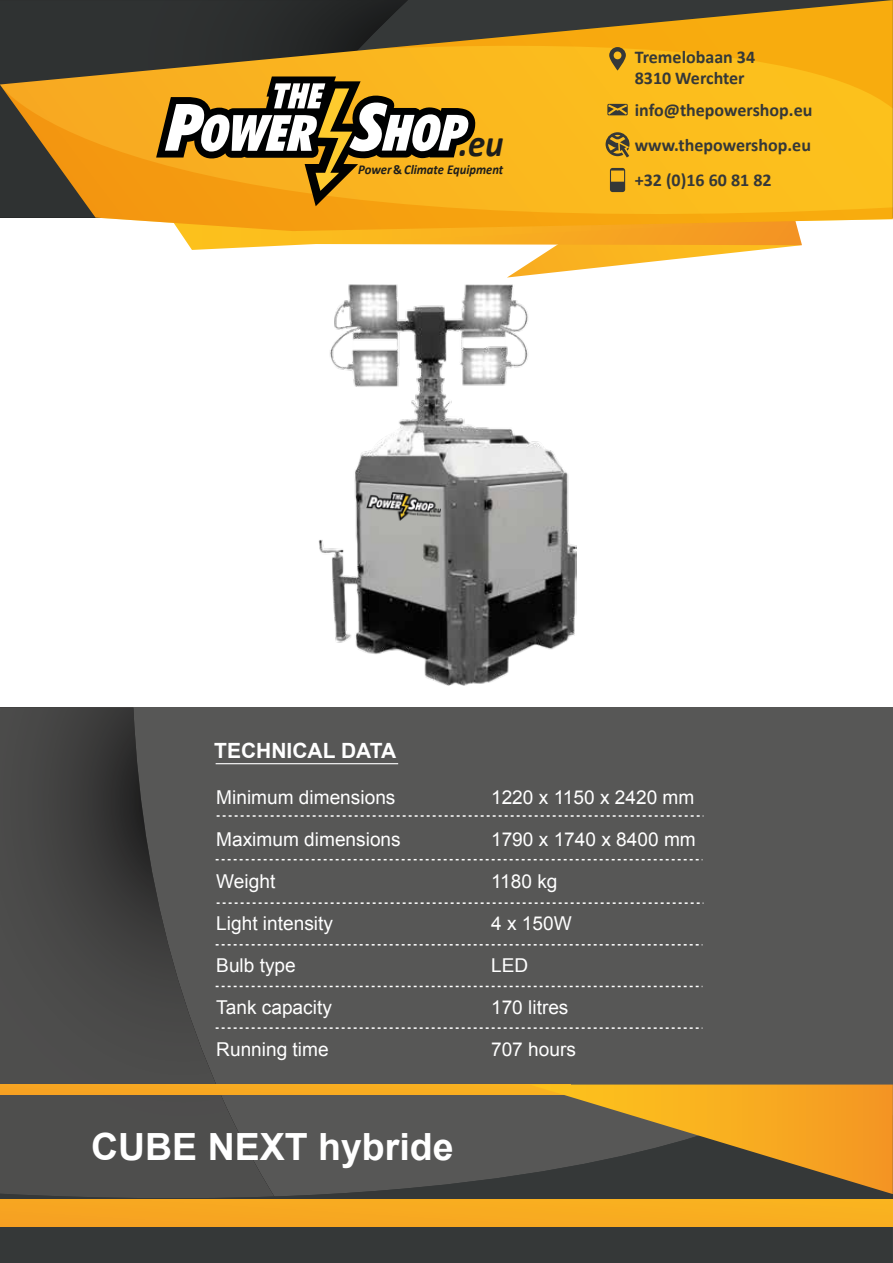
<style>
.page{position:relative;width:893px;height:1263px;background:#fff}
.page>*{position:absolute;margin:0;border:0;box-sizing:border-box;transform-origin:0 0}
.t1{font:italic 700 37.65px "Calibri";color:#1d1d1b;scale:.93 1}
.t2{font:700 37.5px "Arial";color:#fff}
.t3{font:700 21px "Arial";color:#fff}
.t4{font:19.05px "Arial";color:#fff}
.t5{font:700 18px/34.7px "Calibri";color:#353838}
.t6{font:italic 700 13.5px "Calibri";color:#1d1d1b;scale:.94 1}
.s1{font-style:normal}
</style>
<div class="page">
<div style="left:0;top:708px;width:893px;height:423px;background:#575756"></div>
<svg style="left:0;top:708px;width:319px;height:407px"></svg>
<svg style="left:0;top:1115px;width:893px;height:148px;background:#484844"></svg>
<div style="left:0;top:1200px;width:893px;height:26px;background:#f8ab21"></div>
<div style="left:0;top:1084px;width:570px;height:10px;background:#f8aa21"></div>
<svg style="left:529px;top:1084px;width:364px;height:110px;background:#9d7632"></svg>
<svg style="left:0;top:0;width:378px;height:85px;background:#36352d"></svg>
<svg style="left:0;top:85px;width:893px;height:137px;background:#cf9523"></svg>
<svg style="left:378px;top:0;width:515px;height:108px;background:#a57b20"></svg>
<img style="left:319px;top:285px;width:257px;height:401px">
<img style="left:366px;top:492px;width:74px;height:29px">
<hr style="left:216px;top:763px;width:182px;height:1px;background:#fff">
<svg style="left:156px;top:47px;width:646px;height:231px"></svg>
<svg style="left:217px;top:815px;width:486px;height:2px"></svg>
<svg style="left:216px;top:859px;width:486px;height:1px"></svg>
<svg style="left:217px;top:902px;width:486px;height:2px"></svg>
<svg style="left:216px;top:944px;width:486px;height:1px"></svg>
<svg style="left:216px;top:986px;width:486px;height:1px"></svg>
<svg style="left:216px;top:1027px;width:486px;height:2px"></svg>
<h1 class="t1" style="left:459px;top:120px;width:50px">.eu</h1>
<p class="t6" style="left:358px;top:161px;width:156px">Power<span class="s1">&amp;</span> Climate Equipment</p>
<p class="t5" style="left:635px;top:45px;width:122px;line-height:21.6px">Tremelobaan 34<br>8310 Werchter</p>
<p class="t5" style="left:635px;top:92px;width:179px;text-align:justify">info@thepowershop.eu www.thepowershop.eu +32 (0)16 60 81 82</p>
<p class="t3" style="left:214px;top:737px;width:183px">TECHNICAL DATA</p>
<p class="t4" style="left:216px;top:784px;width:181px">Minimum dimensions</p>
<p class="t4" style="left:491px;top:784px;width:205px">1220 x 1150 x 2420 mm</p>
<p class="t4" style="left:216px;top:826px;width:186px">Maximum dimensions</p>
<p class="t4" style="left:491px;top:826px;width:206px">1790 x 1740 x 8400 mm</p>
<p class="t4" style="left:216px;top:868px;width:61px">Weight</p>
<p class="t4" style="left:491px;top:868px;width:68px">1180 kg</p>
<p class="t4" style="left:216px;top:910px;width:118px">Light intensity</p>
<p class="t4" style="left:491px;top:910px;width:82px">4 x 150W</p>
<p class="t4" style="left:216px;top:952px;width:81px">Bulb type</p>
<p class="t4" style="left:491px;top:952px;width:39px">LED</p>
<p class="t4" style="left:216px;top:994px;width:117px">Tank capacity</p>
<p class="t4" style="left:491px;top:994px;width:79px">170 litres</p>
<p class="t4" style="left:216px;top:1036px;width:114px">Running time</p>
<p class="t4" style="left:491px;top:1036px;width:86px">707 hours</p>
<h2 class="t2" style="left:91px;top:1122px;width:364px">CUBE NEXT hybride</h2>
</div>
